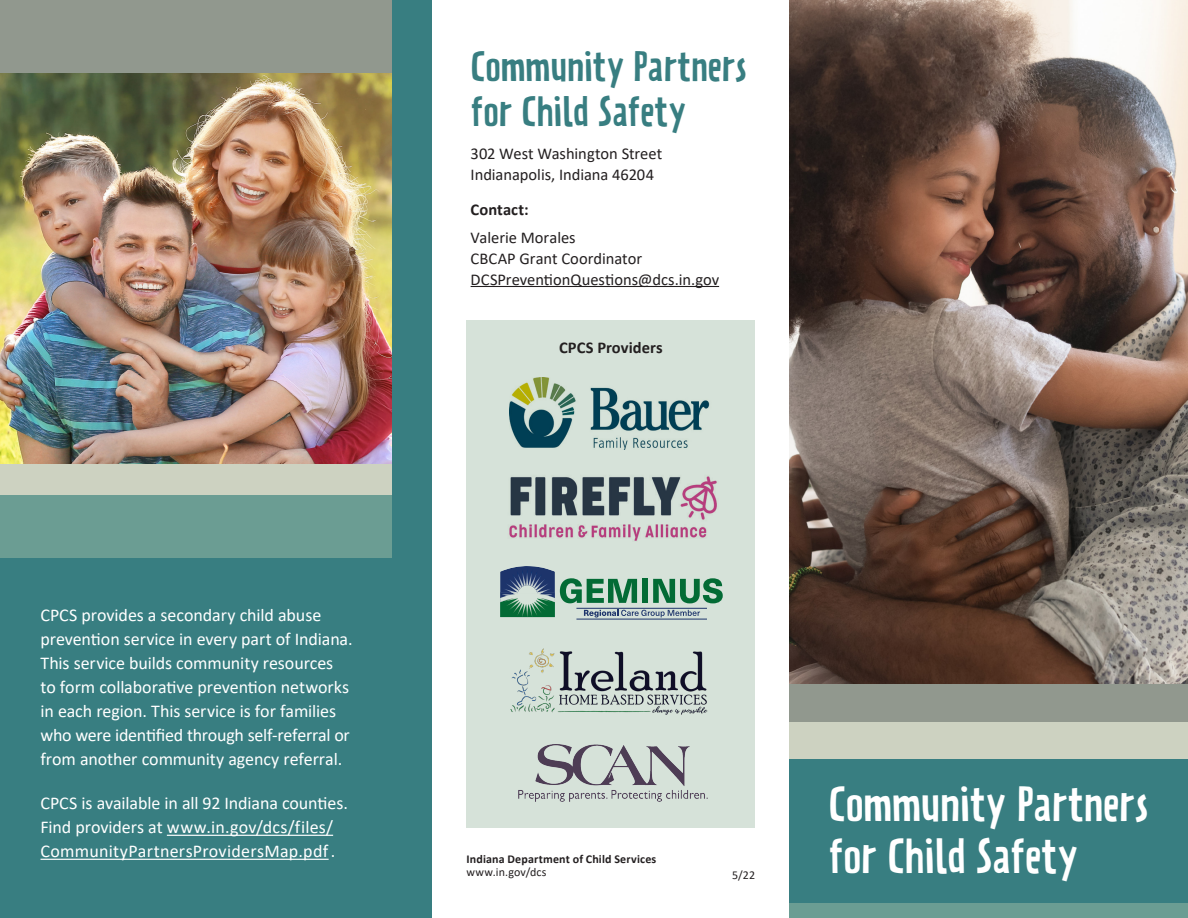
<style>
.page{position:relative;width:1188px;height:918px;background:#fff}
.page>*{position:absolute;margin:0;border:0;box-sizing:border-box;transform-origin:0 0}
.t1{font:43.5px/52.2px "Prater Sans Pro";letter-spacing:-.015em;color:#fff}
.t2{font:37.5px/45px "Prater Sans Pro";letter-spacing:-.015em;color:#387e81}
.t3{font:18px/24px "Calibri";letter-spacing:-.005em;color:#fff}
.t4{font:16.5px "Calibri";letter-spacing:-.005em;color:#231f20}
.t5{font:700 16.5px "Calibri";letter-spacing:.005em;color:#231f20}
.t6{font:700 12px "Calibri";letter-spacing:.015em;color:#231f20}
.t7{font:12px "Calibri";letter-spacing:.01em;color:#231f20}
</style>
<div class="page">
<div style="left:467px;top:320px;width:288px;height:507px;background:#d6e2d9"></div>
<div style="left:790px;top:740px;width:398px;height:178px;background:#387e81"></div>
<img style="left:790px;top:0;width:398px;height:684px">
<div style="left:392px;top:0;width:40px;height:918px;background:#387e81"></div>
<div style="left:0;top:0;width:392px;height:346px;background:#91988e"></div>
<div style="left:0;top:488px;width:402px;height:430px;background:#387e81"></div>
<div style="left:790px;top:721px;width:398px;height:38px;background:#cdd2c1"></div>
<div style="left:790px;top:684px;width:398px;height:37px;background:#91988e"></div>
<hr style="left:167px;top:835px;width:166px;height:1px;background:#fff">
<hr style="left:40px;top:859px;width:289px;height:1px;background:#fff">
<img style="left:0;top:73px;width:392px;height:391px">
<div style="left:790px;top:903px;width:398px;height:15px;background:#6b9d93"></div>
<div style="left:0;top:485px;width:392px;height:73px;background:#6b9d93"></div>
<div style="left:0;top:464px;width:392px;height:31px;background:#cdd2c1"></div>
<img style="left:518px;top:745px;width:189px;height:56px">
<img style="left:510px;top:648px;width:198px;height:67px">
<img style="left:509px;top:476px;width:208px;height:65px">
<svg style="left:500px;top:566px;width:223px;height:52px"></svg>
<hr style="left:576px;top:608px;width:131px;height:1px;background:#233b7e">
<hr style="left:576px;top:619px;width:131px;height:1px;background:#233b7e">
<img style="left:510px;top:378px;width:200px;height:72px">
<hr style="left:471px;top:286px;width:248px;height:1px;background:#231f20">
<p class="t3" style="left:40px;top:603px;width:314px">CPCS provides a secondary child abuse prevention service in every part of Indiana.<br>This service builds community resources to form collaborative prevention networks in each region. This service is for families who were identified through self-referral or from another community agency referral.</p>
<p class="t3" style="left:40px;top:791px;width:309px">CPCS is available in all 92 Indiana counties.<br>Find providers at www.in.gov/dcs/files/<br>CommunityPartnersProvidersMap.pdf.</p>
<p class="t2" style="left:471px;top:44px;width:278px">Community Partners for Child Safety</p>
<p class="t4" style="left:471px;top:142px;width:193px">302 West Washington Street</p>
<p class="t4" style="left:471px;top:163px;width:185px">Indianapolis, Indiana 46204</p>
<p class="t5" style="left:471px;top:198px;width:59px">Contact:</p>
<p class="t4" style="left:471px;top:226px;width:107px">Valerie Morales</p>
<p class="t4" style="left:471px;top:247px;width:173px">CBCAP Grant Coordinator</p>
<p class="t4" style="left:471px;top:268px;width:250px">DCSPreventionQuestions@dcs.in.gov</p>
<p class="t5" style="left:559px;top:335px;width:105px">CPCS Providers</p>
<p class="t6" style="left:467px;top:850px;width:191px">Indiana Department of Child Services</p>
<p class="t7" style="left:467px;top:864px;width:82px">www.in.gov/dcs</p>
<p class="t7" style="left:732px;top:867px;width:25px">5/22</p>
<p class="t1" style="left:829px;top:778px;width:322px">Community Partners for Child Safety</p>
</div>
